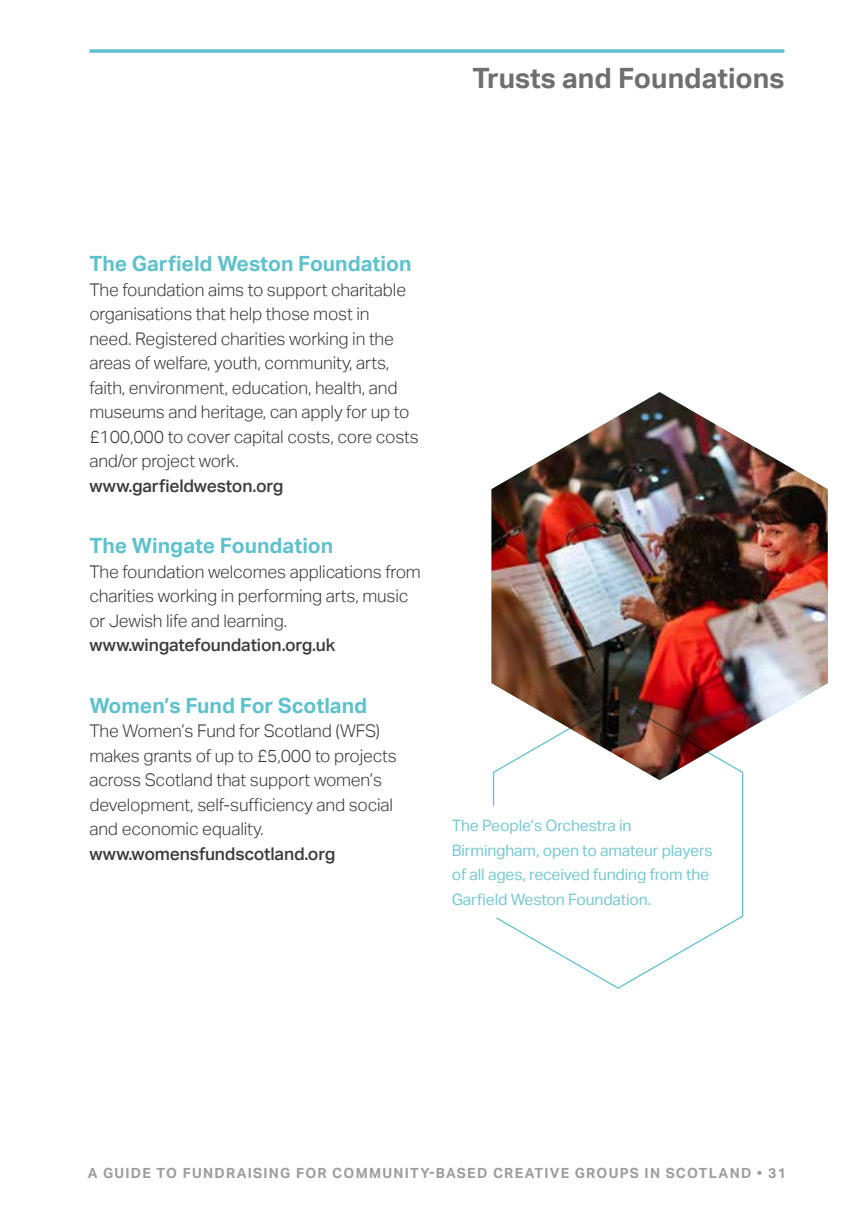
<style>
.page{position:relative;width:844px;height:1211px;background:#fff}
.page>*{position:absolute;margin:0;border:0;box-sizing:border-box;transform-origin:0 0}
.t1{font:700 28px "Aktiv Grotesk";color:#706f6f}
.t2{font:700 21px "Aktiv Grotesk";color:#5fc1cb}
.t3{font:300 17.5px/24.5px "Aktiv Grotesk";letter-spacing:-.01em;color:#3c3c3b}
.t4{font:500 17.5px "Aktiv Grotesk";letter-spacing:-.01em;color:#3c3c3b}
.t5{font:15.75px/24.5px "Aktiv Grotesk";letter-spacing:-.01em;color:#77c8d1}
.t6{font:700 14px "Aktiv Grotesk";letter-spacing:.09em;color:#9d9d9c}
</style>
<div class="page">
<svg style="left:89px;top:49px;width:695px;height:4px;background:#72c8d1"></svg>
<img style="left:491px;top:392px;width:336px;height:340px">
<svg style="left:492px;top:699px;width:252px;height:290px"></svg>
<div style="left:451px;top:806px;width:266px;height:112px;background:#fff"></div>
<h1 class="t1" style="left:472px;top:61px;width:313px">Trusts and Foundations</h1>
<p class="t2" style="left:89px;top:252px;width:323px">The Garfield Weston Foundation</p>
<p class="t3" style="left:89px;top:277px;width:331px">The foundation aims to support charitable organisations that help those most in<br>need. Registered charities working in the areas of welfare, youth, community, arts, faith, environment, education, health, and museums and heritage, can apply for up to £100,000 to cover capital costs, core costs and/or project work.</p>
<p class="t4" style="left:89px;top:475px;width:195px">www.garfieldweston.org</p>
<p class="t2" style="left:89px;top:533px;width:245px">The Wingate Foundation</p>
<p class="t3" style="left:89px;top:559px;width:333px">The foundation welcomes applications from charities working in performing arts, music or Jewish life and learning.</p>
<p class="t4" style="left:89px;top:635px;width:247px">www.wingatefoundation.org.uk</p>
<p class="t2" style="left:89px;top:693px;width:279px">Women’s Fund For Scotland</p>
<p class="t3" style="left:89px;top:718px;width:309px">The Women’s Fund for Scotland (WFS) makes grants of up to £5,000 to projects across Scotland that support women’s development, self-sufficiency and social and economic equality.</p>
<p class="t4" style="left:89px;top:843px;width:247px">www.womensfundscotland.org</p>
<p class="t5" style="left:451px;top:813px;width:262px">The People’s Orchestra in<br>Birmingham, open to amateur players of all ages, received funding from the<br>Garfield Weston Foundation.</p>
<p class="t6" style="left:88px;top:1165px;width:699px">A GUIDE TO FUNDRAISING FOR COMMUNITY-BASED CREATIVE GROUPS IN SCOTLAND • 31</p>
</div>
